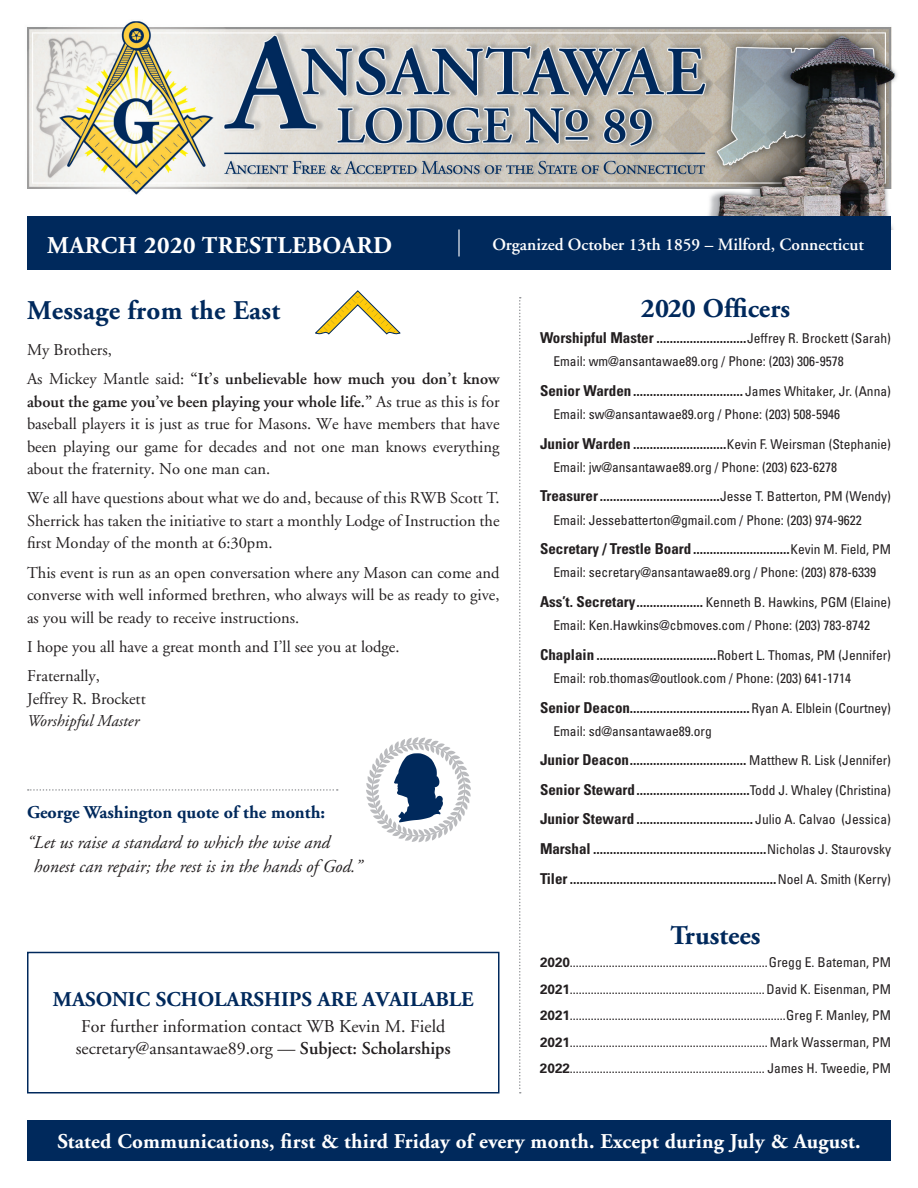
<style>
.page{position:relative;width:918px;height:1188px;background:#fff}
.page>*{position:absolute;margin:0;border:0;box-sizing:border-box;transform-origin:0 0}
.t1{font:700 27px "Adobe Garamond";letter-spacing:.01em;color:#00295c}
.t2{font:700 24px "Adobe Garamond";letter-spacing:.02em;color:#fff}
.t3{font:700 21px "Adobe Garamond";letter-spacing:.01em;color:#fff}
.t4{font:700 21px "Adobe Garamond";color:#00295c}
.t5{font:18px/22.5px "Adobe Garamond";color:#231f20;text-align:center}
.t6{font:italic 18px/24px "Adobe Garamond";color:#231f20}
.t7{font:700 18px "Adobe Garamond";color:#00295c}
.t8{font:600 17.25px "Adobe Garamond";color:#fff}
.t9{font:16.5px/22.5px "Adobe Garamond";color:#231f20;text-align:justify}
.t10{font:600 16.5px/29.2px "Adobe Garamond";color:#231f20}
.t11{font:italic 16.5px "Adobe Garamond";color:#231f20}
.t12{font:700 condensed 15px/29.5px "Univers";color:#231f20;text-align:justify}
.t13{font:condensed 13.5px/26.5px "Univers";color:#231f20;text-align:justify}
.s1{font-weight:400}
.s2{font-weight:600}
.s3{font-weight:400;font-size:13.5px}
.s4{font-weight:700;font-stretch:normal}
</style>
<div class="page">
<img style="left:27px;top:21px;width:871px;height:209px">
<svg style="left:519px;top:297px;width:2px;height:797px"></svg>
<div style="left:27px;top:216px;width:864px;height:54px;background:#00295c"></div>
<svg style="left:28px;top:789px;width:310px;height:2px"></svg>
<div style="left:27px;top:1120px;width:864px;height:41px;background:#00295c"></div>
<svg style="left:315px;top:291px;width:85px;height:43px"></svg>
<hr style="left:458px;top:230px;width:2px;height:26px;background:#fff">
<svg style="left:366px;top:737px;width:105px;height:105px"></svg>
<div style="left:27px;top:952px;width:473px;height:142px;border:2px solid #00295c"></div>
<h2 class="t2" style="left:47px;top:232px;width:346px">MARCH 2020 TRESTLEBOARD</h2>
<p class="t8" style="left:492px;top:235px;width:373px">Organized October 13th 1859 – Milford, Connecticut</p>
<h1 class="t1" style="left:27px;top:296px;width:255px">Message from the East</h1>
<p class="t10" style="left:27px;top:335px;width:474px"><span class="s1">My Brothers,<br>As Mickey Mantle said:</span> “It’s unbelievable how much you don’t know</p>
<p class="t9" style="left:27px;top:391px;width:474px"><span class="s2">about the game you’ve been playing your whole life.”</span> As true as this is for baseball players it is just as true for Masons. We have members that have been playing our game for decades and not one man knows everything about the fraternity. No one man can.</p>
<p class="t9" style="left:27px;top:487px;width:474px">We all have questions about what we do and, because of this RWB Scott T.<br>Sherrick has taken the initiative to start a monthly Lodge of Instruction the first Monday of the month at 6:30pm.</p>
<p class="t9" style="left:27px;top:562px;width:474px">This event is run as an open conversation where any Mason can come and converse with well informed brethren, who always will be as ready to give, as you will be ready to receive instructions.</p>
<p class="t9" style="left:27px;top:633px;width:374px;line-height:29.2px">I hope you all have a great month and I’ll see you at lodge.<br>Fraternally,</p>
<p class="t9" style="left:27px;top:688px;width:120px">Jeffrey R. Brockett</p>
<p class="t11" style="left:27px;top:712px;width:114px">Worshipful Master</p>
<p class="t7" style="left:27px;top:802px;width:300px">George Washington quote of the month:</p>
<p class="t6" style="left:34px;top:831px;width:330px;text-indent:-7px">“Let us raise a standard to which the wise and honest can repair; the rest is in the hands of God.”</p>
<h3 class="t4" style="left:53px;top:988px;width:422px">MASONIC SCHOLARSHIPS ARE AVAILABLE</h3>
<p class="t5" style="left:76px;top:1015px;width:377px">For further information contact WB Kevin M. Field secretary@ansantawae89.org — <span class="s2">Subject: Scholarships</span></p>
<h1 class="t1" style="left:641px;top:293px;width:151px">2020 Officers</h1>
<p class="t12" style="left:540px;top:323px;width:353px">Worshipful Master ...........................<span class="s3">Jeffrey R. Brockett (Sarah)</span></p>
<p class="t13" style="left:554px;top:348px;width:292px">Email: wm@ansantawae89.org / Phone: (203) 306-9578</p>
<p class="t12" style="left:540px;top:376px;width:353px">Senior Warden................................. <span class="s3">James Whitaker, Jr. (Anna)</span></p>
<p class="t13" style="left:553px;top:401px;width:288px">Email: sw@ansantawae89.org / Phone: (203) 508-5946</p>
<p class="t12" style="left:540px;top:428px;width:353px">Junior Warden ............................<span class="s3">Kevin F. Weirsman (Stephanie)</span></p>
<p class="t13" style="left:553px;top:454px;width:285px">Email: jw@ansantawae89.org / Phone: (203) 623-6278</p>
<p class="t12" style="left:540px;top:481px;width:353px">Treasurer....................................<span class="s3">Jesse T. Batterton, PM (Wendy)</span></p>
<p class="t13" style="left:553px;top:506px;width:310px">Email: Jessebatterton@gmail.com / Phone: (203) 974-9622</p>
<p class="t12" style="left:540px;top:534px;width:353px">Secretary / Trestle Board.............................<span class="s3">Kevin M. Field, PM</span></p>
<p class="t13" style="left:554px;top:559px;width:324px">Email: secretary@ansantawae89.org / Phone: (203) 878-6339</p>
<p class="t12" style="left:540px;top:587px;width:353px">Ass’t. Secretary.................... <span class="s3">Kenneth B. Hawkins, PGM (Elaine)</span></p>
<p class="t13" style="left:554px;top:612px;width:318px">Email: Ken.Hawkins@cbmoves.com / Phone: (203) 783-8742</p>
<p class="t12" style="left:540px;top:640px;width:353px">Chaplain ....................................<span class="s3">Robert L. Thomas, PM (Jennifer)</span></p>
<p class="t13" style="left:554px;top:665px;width:299px">Email: rob.thomas@outlook.com / Phone: (203) 641-1714</p>
<p class="t12" style="left:540px;top:692px;width:353px">Senior Deacon....................................<span class="s3">Ryan A. Elblein (Courtney)</span></p>
<p class="t13" style="left:554px;top:718px;width:160px">Email: sd@ansantawae89.org</p>
<p class="t12" style="left:540px;top:745px;width:353px">Junior Deacon................................... <span class="s3">Matthew R. Lisk (Jennifer)<br></span>Senior Steward..................................<span class="s3">Todd J. Whaley (Christina)<br></span>Junior Steward ................................... <span class="s3">Julio A. Calvao (Jessica)<br></span>Marshal ....................................................<span class="s3">Nicholas J. Staurovsky </span>Tiler ..............................................................<span class="s3">Noel A. Smith (Kerry)</span></p>
<h1 class="t1" style="left:670px;top:921px;width:92px">Trustees</h1>
<p class="t13" style="left:540px;top:949px;width:353px"><span class="s4">2020</span>..................................................................Gregg E. Bateman, PM <span class="s4">2021</span>.................................................................David K. Eisenman, PM <span class="s4">2021</span>........................................................................Greg F. Manley, PM <span class="s4">2021</span>.................................................................. Mark Wasserman, PM <span class="s4">2022</span>................................................................. James H. Tweedie, PM</p>
<h3 class="t3" style="left:57px;top:1130px;width:805px">Stated Communications, first &amp; third Friday of every month. Except during July &amp; August.</h3>
</div>
